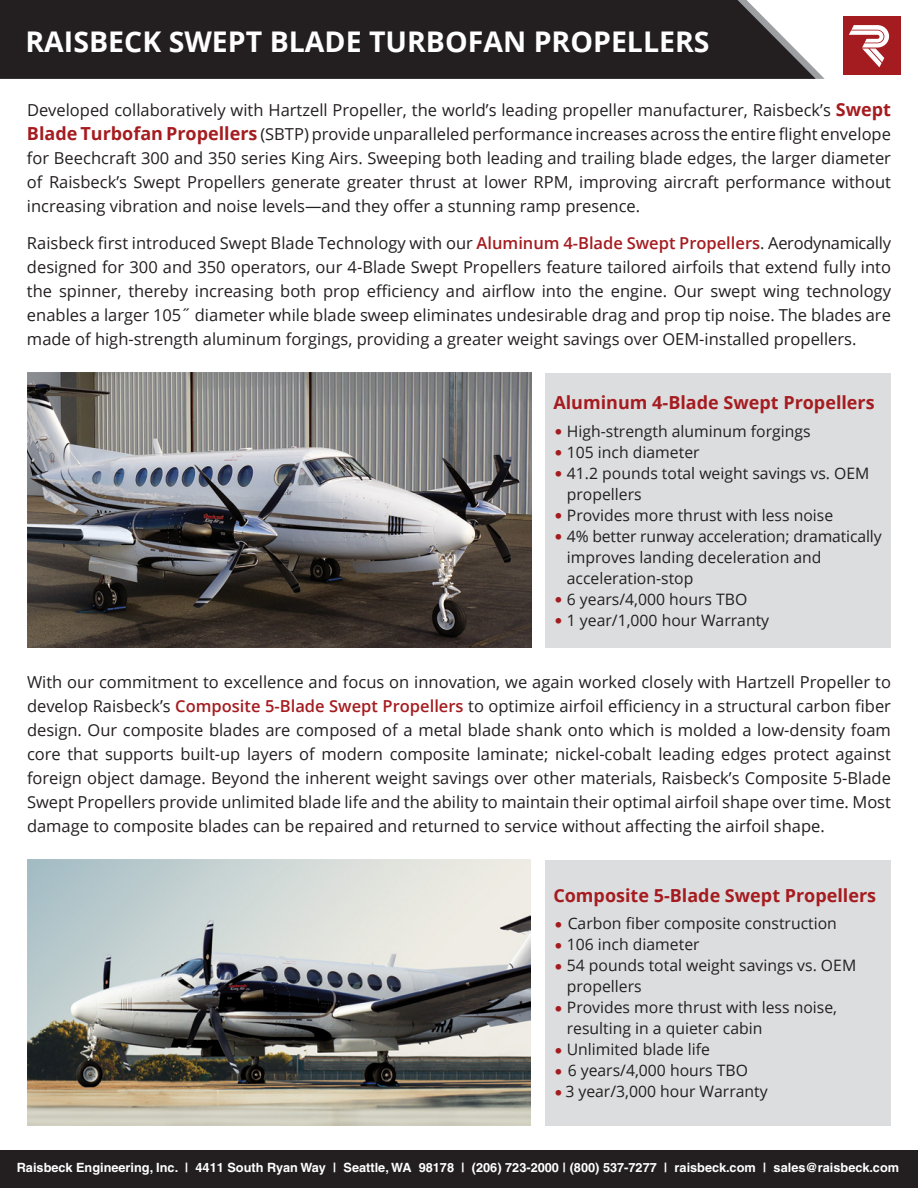
<style>
.page{position:relative;width:918px;height:1188px;background:#fff}
.page>*{position:absolute;margin:0;border:0;box-sizing:border-box;transform-origin:0 0}
.t1{font:700 28.5px "Open Sans";color:#fff}
.t2{font:700 18px "Open Sans";color:#a51c20}
.t3{font:16.5px/24px "Open Sans";color:#231f20;text-align:justify}
.t4{font:15.75px/21px "Open Sans";color:#231f20}
.t5{font:700 12.75px "Helvetica";color:#fff}
.s1{font-weight:700;font-size:18px;color:#a51c20}
.s2{font-weight:600;color:#a51c20}
.s3{color:#a51c20}
</style>
<div class="page">
<div style="left:0;top:0;width:816px;height:79px;background:#231f20"></div>
<div style="left:843px;top:16px;width:58px;height:59px;background:#a51c20"></div>
<img style="left:862px;top:48px;width:22px;height:19px">
<svg style="left:849px;top:25px;width:40px;height:23px"></svg>
<div style="left:0;top:1150px;width:918px;height:38px;background:#231f20"></div>
<div style="left:545px;top:373px;width:346px;height:275px;background:#dcddde"></div>
<div style="left:545px;top:860px;width:346px;height:265px;background:#dcddde"></div>
<img style="left:27px;top:373px;width:504px;height:275px">
<img style="left:27px;top:860px;width:504px;height:265px">
<h1 class="t1" style="left:26px;top:21px;width:686px">RAISBECK SWEPT BLADE TURBOFAN PROPELLERS</h1>
<p class="t3" style="left:27px;top:97px;width:866px">Developed collaboratively with Hartzell Propeller, the world’s leading propeller manufacturer, Raisbeck’s <span class="s1">Swept Blade Turbofan Propellers</span> (SBTP) provide unparalleled performance increases across the entire flight envelope for Beechcraft 300 and 350 series King Airs. Sweeping both leading and trailing blade edges, the larger diameter of Raisbeck’s Swept Propellers generate greater thrust at lower RPM, improving aircraft performance without increasing vibration and noise levels—and they offer a stunning ramp presence.</p>
<p class="t3" style="left:27px;top:231px;width:866px">Raisbeck first introduced Swept Blade Technology with our <span class="s2">Aluminum 4-Blade Swept Propellers</span>. Aerodynamically designed for 300 and 350 operators, our 4-Blade Swept Propellers feature tailored airfoils that extend fully into the spinner, thereby increasing both prop efficiency and airflow into the engine. Our swept wing technology enables a larger 105˝ diameter while blade sweep eliminates undesirable drag and prop tip noise. The blades are made of high-strength aluminum forgings, providing a greater weight savings over OEM-installed propellers.</p>
<p class="t2" style="left:553px;top:390px;width:323px">Aluminum 4-Blade Swept Propellers</p>
<p class="t4" style="left:553px;top:420px;width:259px"><span class="s3">•</span> High-strength aluminum forgings</p>
<p class="t4" style="left:553px;top:441px;width:148px"><span class="s3">•</span> 105 inch diameter</p>
<p class="t4" style="left:567px;top:462px;width:304px;text-indent:-13px"><span class="s3">•</span> 41.2 pounds total weight savings vs. OEM propellers</p>
<p class="t4" style="left:553px;top:504px;width:281px"><span class="s3">•</span> Provides more thrust with less noise</p>
<p class="t4" style="left:567px;top:525px;width:316px;text-indent:-13px"><span class="s3">•</span> 4% better runway acceleration; dramatically improves landing deceleration and acceleration-stop</p>
<p class="t4" style="left:553px;top:588px;width:195px"><span class="s3">•</span> 6 years/4,000 hours TBO</p>
<p class="t4" style="left:553px;top:609px;width:217px"><span class="s3">•</span> 1 year/1,000 hour Warranty</p>
<p class="t3" style="left:27px;top:670px;width:866px">With our commitment to excellence and focus on innovation, we again worked closely with Hartzell Propeller to develop Raisbeck’s <span class="s2">Composite 5-Blade Swept Propellers</span> to optimize airfoil efficiency in a structural carbon fiber design. Our composite blades are composed of a metal blade shank onto which is molded a low-density foam core that supports built-up layers of modern composite laminate; nickel-cobalt leading edges protect against foreign object damage. Beyond the inherent weight savings over other materials, Raisbeck’s Composite 5-Blade Swept Propellers provide unlimited blade life and the ability to maintain their optimal airfoil shape over time. Most damage to composite blades can be repaired and returned to service without affecting the airfoil shape.</p>
<p class="t2" style="left:553px;top:882px;width:324px">Composite 5-Blade Swept Propellers</p>
<p class="t4" style="left:553px;top:913px;width:285px"><span class="s3">•</span> Carbon fiber composite construction</p>
<p class="t4" style="left:553px;top:934px;width:148px"><span class="s3">•</span> 106 inch diameter</p>
<p class="t4" style="left:567px;top:955px;width:291px;text-indent:-13px"><span class="s3">•</span> 54 pounds total weight savings vs. OEM propellers</p>
<p class="t4" style="left:567px;top:997px;width:272px;text-indent:-13px"><span class="s3">•</span> Provides more thrust with less noise, resulting in a quieter cabin</p>
<p class="t4" style="left:553px;top:1039px;width:158px"><span class="s3">•</span> Unlimited blade life</p>
<p class="t4" style="left:553px;top:1060px;width:196px"><span class="s3">•</span> 6 years/4,000 hours TBO</p>
<p class="t4" style="left:553px;top:1081px;width:216px"><span class="s3">•</span>3 year/3,000 hour Warranty</p>
<p class="t5" style="left:17px;top:1160px;width:884px">Raisbeck Engineering, Inc. | 4411 South Ryan Way | Seattle, WA 98178 | (206) 723-2000 | (800) 537-7277 | raisbeck.com | sales@raisbeck.com</p>
</div>
